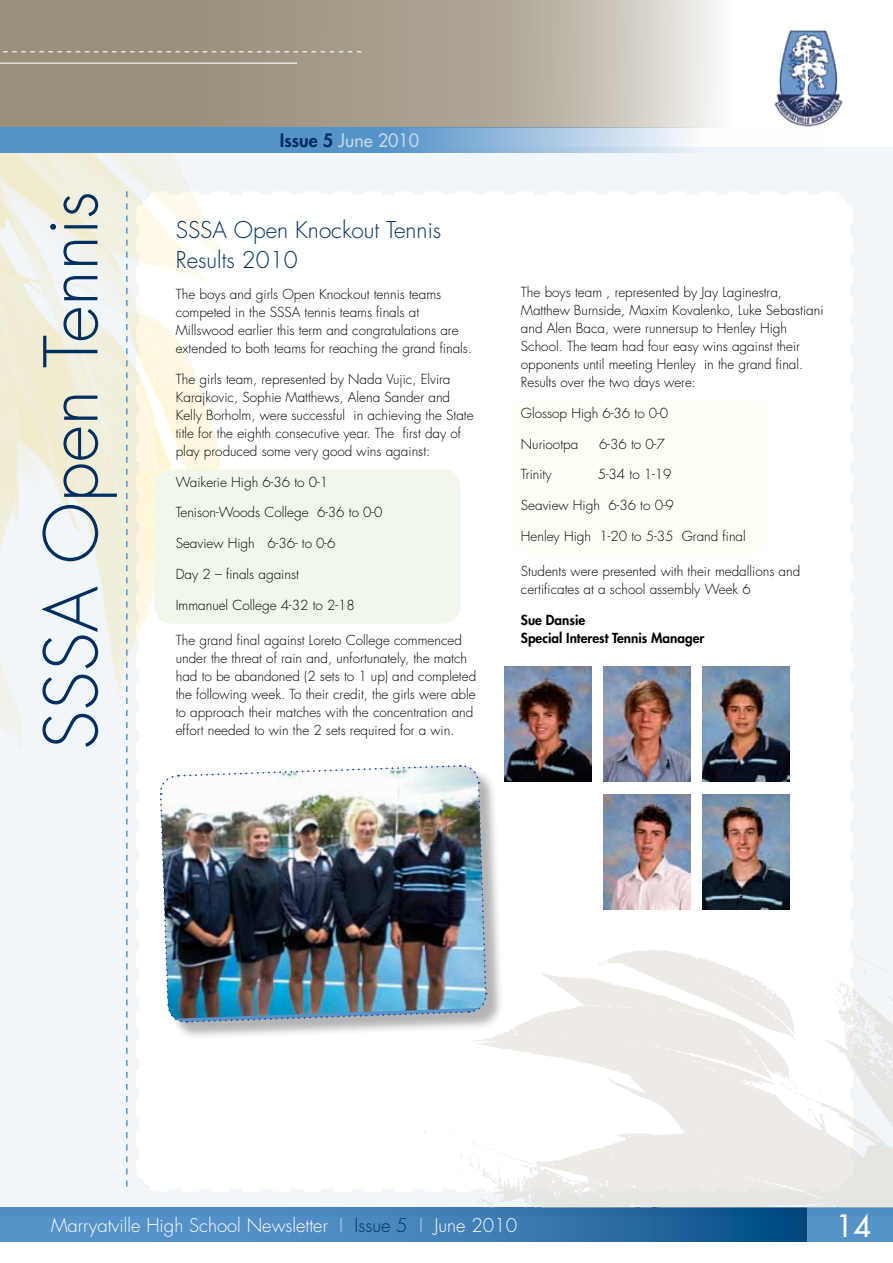
<style>
.page{position:relative;width:893px;height:1263px;background:#fff}
.page>*{position:absolute;margin:0;border:0;box-sizing:border-box;transform-origin:0 0}
.t1{font:300 72px "Futura";color:#002f60}
.t2{font:30px "Futura";color:#fff}
.t3{font:300 22.5px/30px "Futura";color:#002f60}
.t4{font:300 18.45px "Futura";color:#fff}
.t5{font:18px "Futura";color:#c3d8ea}
.t6{font:300 13.5px/18px "Futura";color:#000}
.t7{font:800 13.5px/18px "Futura";color:#000}
.s1{font-weight:800;color:#002f60}
.s2{color:#c3d8ea}
.s3{color:#002f60}
</style>
<div class="page">
<svg style="left:0;top:1216px;width:807px;height:26px;background:#3d7db4"></svg>
<div style="left:807px;top:1208px;width:86px;height:34px;background:#5693c9"></div>
<img style="left:825px;top:30px;width:18px;height:92px">
<div style="left:0;top:147px;width:893px;height:1069px;background:#f1f6fa"></div>
<div style="left:136px;top:192px;width:717px;height:999px;background:#fff"></div>
<img style="left:406px;top:927px;width:487px;height:281px">
<img style="left:0;top:153px;width:245px;height:612px">
<svg style="left:0;top:0;width:825px;height:128px;background:#b4ada1"></svg>
<svg style="left:0;top:128px;width:690px;height:25px;background:#77a8d3"></svg>
<svg style="left:126px;top:191px;width:2px;height:995px"></svg>
<hr style="left:0;top:63px;width:297px;height:1px;background:#fff">
<svg style="left:0;top:51px;width:361px;height:1px"></svg>
<div style="left:155px;top:469px;width:306px;height:155px;background:#f1f7eb;border-radius:18px"></div>
<div style="left:510px;top:400px;width:258px;height:154px;background:#fefdf6;border-radius:18px"></div>
<img style="left:505px;top:666px;width:86px;height:116px">
<img style="left:604px;top:666px;width:86px;height:116px">
<img style="left:604px;top:794px;width:86px;height:115px">
<img style="left:703px;top:666px;width:86px;height:116px">
<img style="left:703px;top:794px;width:86px;height:115px">
<div style="left:162px;top:767px;width:342px;height:273px;background:#000;opacity:.3"></div>
<img style="left:158px;top:763px;width:330px;height:261px">
<h1 class="t1" style="left:28px;top:750px;width:560px;rotate:-90deg">SSSA Open Tennis</h1>
<h3 class="t5" style="left:280px;top:128px;width:141px"><span class="s1">Issue 5</span> June 2010</h3>
<h3 class="t3" style="left:176px;top:216px;width:267px">SSSA Open Knockout Tennis<br>Results 2010</h3>
<p class="t6" style="left:176px;top:286px;width:298px">The boys and girls Open Knockout tennis teams competed in the SSSA tennis teams finals at Millswood earlier this term and congratulations are extended to both teams for reaching the grand finals.</p>
<p class="t6" style="left:176px;top:370px;width:299px">The girls team, represented by Nada Vujic, Elvira Karajkovic, Sophie Matthews, Alena Sander and Kelly Borholm, were successful in achieving the State title for the eighth consecutive year. The first day of play produced some very good wins against:</p>
<p class="t6" style="left:176px;top:473px;width:154px">Waikerie High 6-36 to 0-1</p>
<p class="t6" style="left:176px;top:504px;width:208px">Tenison-Woods College 6-36 to 0-0</p>
<p class="t6" style="left:176px;top:534px;width:161px">Seaview High 6-36- to 0-6</p>
<p class="t6" style="left:176px;top:565px;width:125px">Day 2 – finals against</p>
<p class="t6" style="left:176px;top:596px;width:180px">Immanuel College 4-32 to 2-18</p>
<p class="t6" style="left:176px;top:631px;width:302px">The grand final against Loreto College commenced under the threat of rain and, unfortunately, the match had to be abandoned (2 sets to 1 up) and completed the following week. To their credit, the girls were able to approach their matches with the concentration and effort needed to win the 2 sets required for a win.</p>
<p class="t6" style="left:521px;top:284px;width:304px">The boys team , represented by Jay Laginestra, Matthew Burnside, Maxim Kovalenko, Luke Sebastiani and Alen Baca, were runnersup to Henley High School. The team had four easy wins against their opponents until meeting Henley in the grand final.<br>Results over the two days were:</p>
<p class="t6" style="left:521px;top:404px;width:149px">Glossop High 6-36 to 0-0</p>
<p class="t6" style="left:521px;top:435px;width:59px">Nuriootpa</p>
<p class="t6" style="left:599px;top:435px;width:67px">6-36 to 0-7</p>
<p class="t6" style="left:521px;top:466px;width:32px">Trinity</p>
<p class="t6" style="left:598px;top:466px;width:75px">5-34 to 1-19</p>
<p class="t6" style="left:521px;top:497px;width:155px">Seaview High 6-36 to 0-9</p>
<p class="t6" style="left:521px;top:527px;width:226px">Henley High 1-20 to 5-35 Grand final</p>
<p class="t6" style="left:521px;top:562px;width:281px">Students were presented with their medallions and certificates at a school assembly Week 6</p>
<p class="t7" style="left:521px;top:610px;width:185px">Sue Dansie<br>Special Interest Tennis Manager</p>
<h3 class="t4" style="left:51px;top:1214px;width:468px">Marryatville High School Newsletter <span class="s2">I</span> <span class="s3">Issue 5</span> <span class="s2">I</span> June 2010</h3>
<h2 class="t2" style="left:836px;top:1206px;width:36px">14</h2>
</div>
